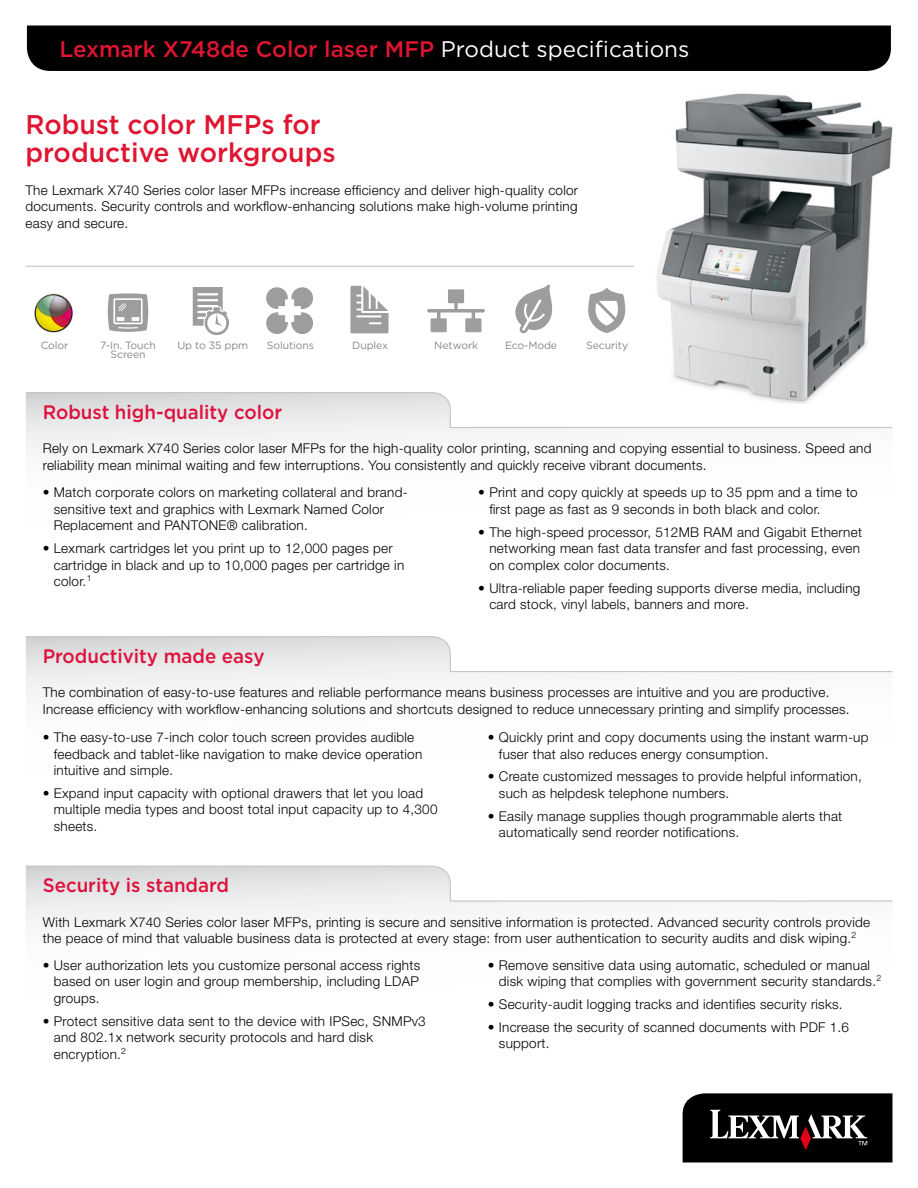
<style>
.page{position:relative;width:918px;height:1188px;background:#fff}
.page>*{position:absolute;margin:0;border:0;box-sizing:border-box;transform-origin:0 0}
.t1{font:500 27px/28.5px "Gotham";color:#df1531}
.t2{font:500 22.5px "Gotham";color:#df1531}
.t3{font:500 19.5px "Gotham";color:#df103c;scale:.96 1}
.t4{font:300 13.5px/16.5px "Helvetica Neue LT Pro";letter-spacing:.02em;color:#000}
.t5{font:12.6px "Helvetica Neue LT Std";color:#9c9d9f}
.t6{font:11.55px "Helvetica Neue LT Std";color:#9c9d9f}
.t7{font:10.5px/9.4px "Gotham";letter-spacing:-.01em;color:#878889;text-align:center}
.s1{font-weight:400;color:#fff}
</style>
<div class="page">
<img style="left:657px;top:93px;width:236px;height:299px">
<div style="left:26px;top:902px;width:592px;height:21px;background:#f4f4f5"></div>
<div style="left:26px;top:673px;width:574px;height:21px;background:#f4f4f5"></div>
<div style="left:26px;top:429px;width:569px;height:20px;background:#f4f4f5"></div>
<div style="left:27px;top:26px;width:864px;height:45px;background:#000"></div>
<svg style="left:683px;top:1093px;width:209px;height:69px;background:#211f1f"></svg>
<hr style="left:26px;top:266px;width:608px;height:1px;background:#c3c5c6">
<svg style="left:25px;top:392px;width:868px;height:37px"></svg>
<svg style="left:25px;top:636px;width:868px;height:37px"></svg>
<svg style="left:25px;top:865px;width:868px;height:37px"></svg>
<svg style="left:34px;top:294px;width:39px;height:39px"></svg>
<svg style="left:34px;top:294px;width:39px;height:38px"></svg>
<div style="left:35px;top:294px;width:38px;height:38px;background:#62605c;border-radius:50%"></div>
<svg style="left:35px;top:295px;width:37px;height:37px"></svg>
<div style="left:35px;top:295px;width:37px;height:37px;border:1px solid #231f20;border-radius:50%"></div>
<svg style="left:37px;top:295px;width:35px;height:33px"></svg>
<svg style="left:108px;top:293px;width:40px;height:39px;background:#b2b3b4"></svg>
<svg style="left:427px;top:289px;width:58px;height:44px"></svg>
<svg style="left:350px;top:285px;width:39px;height:49px"></svg>
<svg style="left:193px;top:287px;width:36px;height:48px"></svg>
<svg style="left:588px;top:288px;width:38px;height:45px"></svg>
<svg style="left:266px;top:287px;width:47px;height:47px"></svg>
<svg style="left:515px;top:285px;width:37px;height:49px"></svg>
<h2 class="t2" style="left:59px;top:37px;width:631px">Lexmark X748de Color laser MFP <span class="s1">Product specifications</span></h2>
<h1 class="t1" style="left:26px;top:109px;width:312px">Robust color MFPs for productive workgroups</h1>
<p class="t4" style="left:26px;top:181px;width:554px;text-align:justify">The Lexmark X740 Series color laser MFPs increase efficiency and deliver high-quality color documents. Security controls and workflow-enhancing solutions make high-volume printing easy and secure.</p>
<p class="t6" style="left:183px;top:340px;width:70px">Up to 35ppm</p>
<p class="t6" style="left:285px;top:340px;width:45px">Network</p>
<p class="t6" style="left:363px;top:340px;width:56px">Eco-mode</p>
<p class="t6" style="left:446px;top:340px;width:44px">Security</p>
<p class="t5" style="left:504px;top:338px;width:60px">Eco-mode</p>
<p class="t7" style="left:41px;top:340px;width:29px">Color</p>
<p class="t7" style="left:100px;top:340px;width:57px">7-In. Touch<br>Screen</p>
<p class="t7" style="left:177px;top:340px;width:72px">Up to 35 ppm</p>
<p class="t7" style="left:267px;top:340px;width:49px">Solutions</p>
<p class="t7" style="left:352px;top:340px;width:37px">Duplex</p>
<p class="t7" style="left:434px;top:340px;width:45px">Network</p>
<p class="t7" style="left:505px;top:340px;width:54px">Eco-Mode</p>
<p class="t7" style="left:586px;top:340px;width:44px">Security</p>
<p class="t6" style="left:40px;top:340px;width:30px">Color</p>
<p class="t6" style="left:104px;top:340px;width:49px">2.4" LCD</p>
<p class="t6" style="left:583px;top:340px;width:49px">Standard</p>
<p class="t6" style="left:521px;top:340px;width:25px">USB</p>
<h3 class="t3" style="left:43px;top:401px;width:251px">Robust high-quality color</h3>
<p class="t4" style="left:43px;top:440px;width:830px">Rely on Lexmark X740 Series color laser MFPs for the high-quality color printing, scanning and copying essential to business. Speed and reliability mean minimal waiting and few interruptions. You consistently and quickly receive vibrant documents.</p>
<p class="t4" style="left:54px;top:484px;width:355px;text-indent:-11px">• Match corporate colors on marketing collateral and brand&shy;sensitive text and graphics with Lexmark Named Color<br>Replacement and PANTONE® calibration.</p>
<p class="t4" style="left:54px;top:540px;width:352px;text-indent:-11px">• Lexmark cartridges let you print up to 12,000 pages per cartridge in black and up to 10,000 pages per cartridge in color.<sup>1</sup></p>
<p class="t4" style="left:489px;top:484px;width:370px;text-indent:-11px">• Print and copy quickly at speeds up to 35 ppm and a time to first page as fast as 9 seconds in both black and color.</p>
<p class="t4" style="left:489px;top:524px;width:374px;text-indent:-11px">• The high-speed processor, 512MB RAM and Gigabit Ethernet networking mean fast data transfer and fast processing, even on complex color documents.</p>
<p class="t4" style="left:489px;top:579px;width:373px;text-indent:-11px">• Ultra-reliable paper feeding supports diverse media, including card stock, vinyl labels, banners and more.</p>
<h3 class="t3" style="left:43px;top:645px;width:232px">Productivity made easy</h3>
<p class="t4" style="left:43px;top:684px;width:808px">The combination of easy-to-use features and reliable performance means business processes are intuitive and you are productive.<br>Increase efficiency with workflow-enhancing solutions and shortcuts designed to reduce unnecessary printing and simplify processes.</p>
<p class="t4" style="left:54px;top:729px;width:370px;text-indent:-11px">• The easy-to-use 7-inch color touch screen provides audible feedback and tablet-like navigation to make device operation intuitive and simple.</p>
<p class="t4" style="left:54px;top:785px;width:385px;text-indent:-11px">• Expand input capacity with optional drawers that let you load multiple media types and boost total input capacity up to 4,300 sheets.</p>
<h3 class="t3" style="left:43px;top:874px;width:196px">Security is standard</h3>
<p class="t4" style="left:499px;top:729px;width:371px;text-indent:-11px">• Quickly print and copy documents using the instant warm-up fuser that also reduces energy consumption.</p>
<p class="t4" style="left:499px;top:768px;width:364px;text-indent:-11px">• Create customized messages to provide helpful information, such as helpdesk telephone numbers.</p>
<p class="t4" style="left:499px;top:808px;width:345px;text-indent:-11px">• Easily manage supplies though programmable alerts that automatically send reorder notifications.</p>
<p class="t4" style="left:43px;top:913px;width:829px">With Lexmark X740 Series color laser MFPs, printing is secure and sensitive information is protected. Advanced security controls provide the peace of mind that valuable business data is protected at every stage: from user authentication to security audits and disk wiping.<sup>2</sup></p>
<p class="t4" style="left:54px;top:956px;width:368px;text-align:justify;text-indent:-11px">• User authorization lets you customize personal access rights based on user login and group membership, including LDAP groups.</p>
<p class="t4" style="left:54px;top:1012px;width:374px;text-indent:-11px">• Protect sensitive data sent to the device with IPSec, SNMPv3 and 802.1x network security protocols and hard disk encryption.<sup>2</sup></p>
<p class="t4" style="left:499px;top:956px;width:384px;text-indent:-11px">• Remove sensitive data using automatic, scheduled or manual disk wiping that complies with government security standards.<sup>2</sup></p>
<p class="t4" style="left:488px;top:996px;width:356px">• Security-audit logging tracks and identifies security risks.</p>
<p class="t4" style="left:499px;top:1019px;width:352px;text-indent:-11px">• Increase the security of scanned documents with PDF 1.6 support.</p>
</div>
